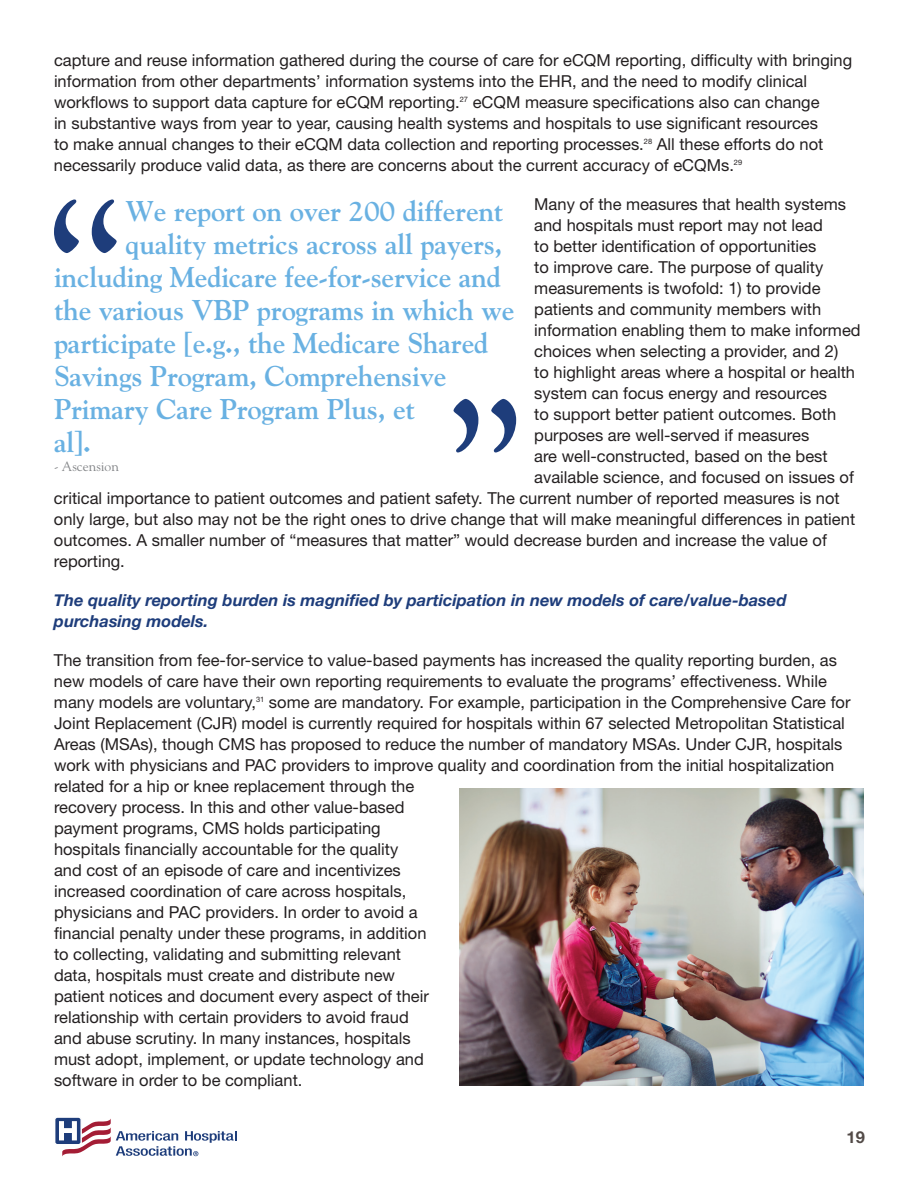
<style>
.page{position:relative;width:918px;height:1188px;background:#fff}
.page>*{position:absolute;margin:0;border:0;box-sizing:border-box;transform-origin:0 0}
.t1{font:700 28.5px "Goudy";letter-spacing:-.01em;color:#69b1e2}
.t2{font:16.5px/21px "Helvetica Neue LT Std";color:#231f20}
.t3{font:italic 700 16.5px/21px "Helvetica Neue";color:#1e3d7b}
.t4{font:700 16.5px "Helvetica Neue LT Std";color:#524a47}
.t5{font:13.5px "Goudy";color:#808285}
</style>
<div class="page">
<svg style="left:55px;top:1117px;width:182px;height:40px"></svg>
<img style="left:459px;top:788px;width:405px;height:298px">
<svg style="left:454px;top:399px;width:62px;height:53px"></svg>
<svg style="left:54px;top:199px;width:63px;height:54px"></svg>
<p class="t2" style="left:54px;top:49px;width:800px">capture and reuse information gathered during the course of care for eCQM reporting, difficulty with bringing information from other departments’ information systems into the EHR, and the need to modify clinical workflows to support data capture for eCQM reporting.<sup>27</sup> eCQM measure specifications also can change<br>in substantive ways from year to year, causing health systems and hospitals to use significant resources<br>to make annual changes to their eCQM data collection and reporting processes.<sup>28</sup> All these efforts do not necessarily produce valid data, as there are concerns about the current accuracy of eCQMs.<sup>29</sup></p>
<p class="t2" style="left:534px;top:193px;width:313px">Many of the measures that health systems</p>
<p class="t2" style="left:534px;top:214px;width:290px">and hospitals must report may not lead</p>
<p class="t2" style="left:534px;top:235px;width:284px">to better identification of opportunities</p>
<p class="t2" style="left:534px;top:256px;width:291px">to improve care. The purpose of quality</p>
<p class="t2" style="left:534px;top:277px;width:288px">measurements is twofold: 1) to provide</p>
<p class="t2" style="left:534px;top:298px;width:289px">patients and community members with</p>
<p class="t2" style="left:534px;top:319px;width:328px">information enabling them to make informed</p>
<p class="t2" style="left:534px;top:340px;width:306px">choices when selecting a provider, and 2)</p>
<p class="t2" style="left:534px;top:361px;width:322px">to highlight areas where a hospital or health</p>
<p class="t2" style="left:534px;top:382px;width:294px">system can focus energy and resources</p>
<p class="t2" style="left:534px;top:403px;width:303px">to support better patient outcomes. Both</p>
<p class="t2" style="left:534px;top:424px;width:277px">purposes are well-served if measures</p>
<p class="t2" style="left:534px;top:445px;width:295px">are well-constructed, based on the best</p>
<p class="t2" style="left:534px;top:466px;width:321px">available science, and focused on issues of</p>
<p class="t2" style="left:54px;top:487px;width:787px">critical importance to patient outcomes and patient safety. The current number of reported measures is not</p>
<p class="t2" style="left:54px;top:508px;width:803px">only large, but also may not be the right ones to drive change that will make meaningful differences in patient</p>
<p class="t2" style="left:54px;top:529px;width:774px">outcomes. A smaller number of “measures that matter” would decrease burden and increase the value of</p>
<p class="t2" style="left:54px;top:550px;width:72px">reporting.</p>
<p class="t3" style="left:54px;top:590px;width:734px">The quality reporting burden is magnified by participation in new models of care/value-based purchasing models.</p>
<p class="t2" style="left:54px;top:649px;width:798px">The transition from fee-for-service to value-based payments has increased the quality reporting burden, as new models of care have their own reporting requirements to evaluate the programs’ effectiveness. While many models are voluntary,<sup>31</sup> some are mandatory. For example, participation in the Comprehensive Care for Joint Replacement (CJR) model is currently required for hospitals within 67 selected Metropolitan Statistical Areas (MSAs), though CMS has proposed to reduce the number of mandatory MSAs. Under CJR, hospitals work with physicians and PAC providers to improve quality and coordination from the initial hospitalization related for a hip or knee replacement through the<br>recovery process. In this and other value-based<br>payment programs, CMS holds participating<br>hospitals financially accountable for the quality<br>and cost of an episode of care and incentivizes<br>increased coordination of care across hospitals,<br>physicians and PAC providers. In order to avoid a<br>financial penalty under these programs, in addition<br>to collecting, validating and submitting relevant<br>data, hospitals must create and distribute new<br>patient notices and document every aspect of their<br>relationship with certain providers to avoid fraud<br>and abuse scrutiny. In many instances, hospitals<br>must adopt, implement, or update technology and<br>software in order to be compliant.</p>
<h1 class="t1" style="left:126px;top:195px;width:379px">We report on over 200 different</h1>
<h1 class="t1" style="left:126px;top:228px;width:378px">quality metrics across all payers,</h1>
<h1 class="t1" style="left:54px;top:261px;width:448px">including Medicare fee-for-service and</h1>
<h1 class="t1" style="left:54px;top:294px;width:462px">the various VBP programs in which we</h1>
<h1 class="t1" style="left:54px;top:327px;width:436px">participate [e.g., the Medicare Shared</h1>
<h1 class="t1" style="left:54px;top:360px;width:394px">Savings Program, Comprehensive</h1>
<h1 class="t1" style="left:54px;top:393px;width:362px">Primary Care Program Plus, et</h1>
<h1 class="t1" style="left:54px;top:426px;width:39px">al].</h1>
<p class="t5" style="left:54px;top:458px;width:66px">- Ascension</p>
<p class="t4" style="left:847px;top:1127px;width:20px">19</p>
</div>
